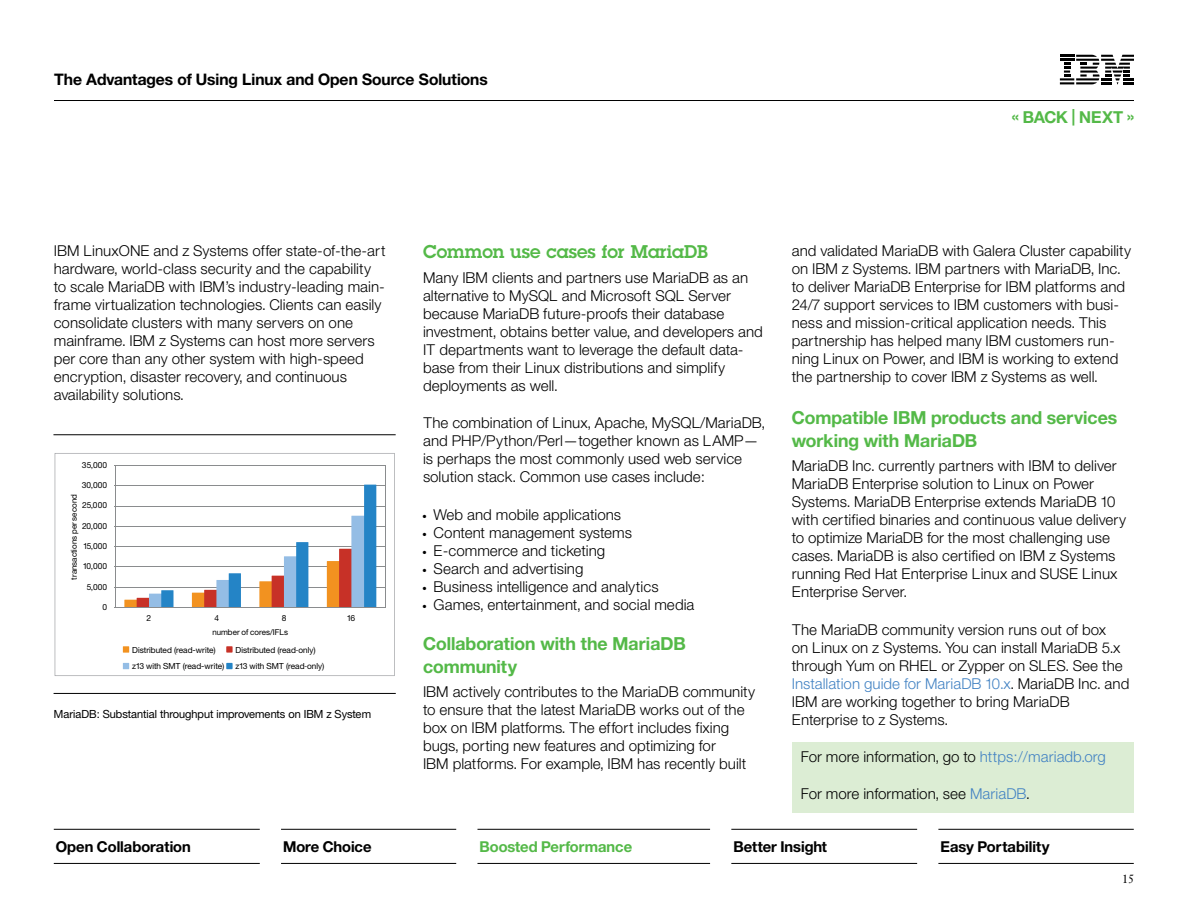
<style>
.page{position:relative;width:1188px;height:918px;background:#fff}
.page>*{position:absolute;margin:0;border:0;box-sizing:border-box;transform-origin:0 0}
.t1{font:700 18px/22.5px "Helv Neuefor IBM";color:#54b948}
.t2{font:600 18px "Lubalin Graph Std";color:#54b948}
.t3{font:700 16.5px "Helv Neuefor IBM";color:#54b948}
.t4{font:700 15.9px "Helv Neuefor IBM";color:#000}
.t5{font:300 15px/18px "Helv Neuefor IBM";color:#000}
.t6{font:15px "Helv Neue Boldfor IBM";color:#000}
.t7{font:15px "Helv Neue Boldfor IBM";color:#54b948}
.t8{font:12px "Janson Text LT Pro";color:#000}
.t9{font:11.25px "Helv Neuefor IBM";color:#000}
.t10{font:8.4px "Helv Neuefor IBM";color:#000}
.t11{font:8.1px "Helv Neuefor IBM";color:#000}
.s1{font-family:"Myriad"}
.s2{color:#4282c3}
</style>
<div class="page">
<hr style="left:54px;top:100px;width:1080px;height:1px;background:#000">
<svg style="left:1060px;top:55px;width:74px;height:29px"></svg>
<hr style="left:54px;top:829px;width:206px;height:1px;background:#000">
<hr style="left:54px;top:863px;width:206px;height:1px;background:#000">
<hr style="left:281px;top:829px;width:175px;height:1px;background:#000">
<hr style="left:281px;top:863px;width:175px;height:1px;background:#000">
<hr style="left:477px;top:829px;width:233px;height:1px;background:#000">
<hr style="left:477px;top:863px;width:233px;height:1px;background:#000">
<hr style="left:731px;top:829px;width:186px;height:1px;background:#000">
<hr style="left:731px;top:863px;width:186px;height:1px;background:#000">
<hr style="left:938px;top:829px;width:196px;height:1px;background:#000">
<hr style="left:938px;top:863px;width:196px;height:1px;background:#000">
<svg style="left:55px;top:453px;width:340px;height:223px"></svg>
<svg style="left:123px;top:646px;width:6px;height:7px"></svg>
<svg style="left:123px;top:663px;width:6px;height:6px"></svg>
<div style="left:226px;top:646px;width:7px;height:7px;background:#c73127"></div>
<div style="left:226px;top:663px;width:7px;height:6px;background:#2484c6"></div>
<hr style="left:53px;top:434px;width:343px;height:1px;background:#000">
<hr style="left:54px;top:693px;width:342px;height:1px;background:#000">
<div style="left:792px;top:742px;width:342px;height:71px;background:#dcedd4"></div>
<p class="t4" style="left:54px;top:69px;width:435px">The Advantages of Using Linux and Open Source Solutions</p>
<p class="t3" style="left:1012px;top:106px;width:124px">« BACK | NEXT «</p>
<p class="t5" style="left:54px;top:242px;width:333px">IBM LinuxONE and z Systems offer state-of-the-art hardware, world-class security and the capability</p>
<p class="t5" style="left:54px;top:296px;width:329px">frame virtualization technologies. Clients can easily</p>
<p class="t5" style="left:54px;top:278px;width:333px">to scale MariaDB with IBM s’ industry-leading main-</p>
<p class="t5" style="left:54px;top:314px;width:322px">consolidate clusters with many servers on one mainframe. IBM z Systems can host more servers per core than any other system with high-speed encryption, disaster recovery, and continuous availability solutions.</p>
<p class="t10" style="left:82px;top:460px;width:27px">35,000</p>
<p class="t10" style="left:82px;top:480px;width:27px">30,000</p>
<p class="t10" style="left:82px;top:500px;width:26px">25,000</p>
<p class="t10" style="left:82px;top:521px;width:26px">20,000</p>
<p class="t10" style="left:83px;top:541px;width:25px">15,000</p>
<p class="t10" style="left:83px;top:561px;width:25px">10,000</p>
<p class="t10" style="left:87px;top:581px;width:22px">5,000</p>
<p class="t10" style="left:102px;top:602px;width:6px">0</p>
<p class="t11" style="left:69px;top:580px;width:87px;rotate:-90deg">transactions per second</p>
<p class="t10" style="left:147px;top:613px;width:6px">2</p>
<p class="t10" style="left:214px;top:613px;width:6px">4</p>
<p class="t10" style="left:282px;top:613px;width:6px">8</p>
<p class="t10" style="left:347px;top:613px;width:10px">16</p>
<p class="t11" style="left:212px;top:627px;width:77px">number of cores/IFLs</p>
<p class="t10" style="left:236px;top:644px;width:82px">Distributed (read<span class="s1">-</span>only(</p>
<p class="t10" style="left:132px;top:644px;width:85px">Distributed (read-write)</p>
<p class="t10" style="left:132px;top:661px;width:94px">z13 with SMT (read-write)</p>
<p class="t10" style="left:236px;top:661px;width:90px">z13 with SMT (read<span class="s1">-</span>only(</p>
<p class="t9" style="left:54px;top:707px;width:319px">MariaDB: Substantial throughput improvements on IBM z System</p>
<p class="t2" style="left:423px;top:240px;width:287px">Common use cases for MariaDB</p>
<p class="t5" style="left:423px;top:268px;width:341px">Many IBM clients and partners use MariaDB as an alternative to MySQL and Microsoft SQL Server because MariaDB future-proofs their database investment, obtains better value, and developers and</p>
<p class="t5" style="left:423px;top:358px;width:304px">base from their Linux distributions and simplify</p>
<p class="t5" style="left:423px;top:340px;width:322px">IT departments want to leverage the default data-</p>
<p class="t5" style="left:423px;top:376px;width:136px">deployments as well.</p>
<p class="t5" style="left:423px;top:414px;width:343px">The combination of Linux, Apache, MySQL/MariaDB, and PHP/Python/Perl—together known as LAMP— is perhaps the most commonly used web service solution stack. Common use cases include:</p>
<p class="t5" style="left:434px;top:505px;width:189px">Web and mobile applications</p>
<p class="t5" style="left:434px;top:523px;width:200px">Content management systems</p>
<p class="t5" style="left:434px;top:541px;width:173px">E-commerce and ticketing</p>
<p class="t5" style="left:434px;top:559px;width:151px">Search and advertising</p>
<p class="t5" style="left:434px;top:577px;width:227px">Business intelligence and analytics</p>
<p class="t5" style="left:434px;top:595px;width:262px">Games, entertainment, and social media</p>
<p class="t1" style="left:423px;top:632px;width:264px">Collaboration with the MariaDB community</p>
<p class="t5" style="left:423px;top:683px;width:334px">IBM actively contributes to the MariaDB community to ensure that the latest MariaDB works out of the box on IBM platforms. The effort includes fixing bugs, porting new features and optimizing for<br>IBM platforms. For example, IBM has recently built</p>
<p class="t5" style="left:792px;top:242px;width:341px">and validated MariaDB with Galera Cluster capability on IBM z Systems. IBM partners with MariaDB, Inc. to deliver MariaDB Enterprise for IBM platforms and</p>
<p class="t5" style="left:792px;top:314px;width:316px">ness and mission-critical application needs. This</p>
<p class="t5" style="left:792px;top:296px;width:329px">24/7 support services to IBM customers with busi-</p>
<p class="t5" style="left:792px;top:332px;width:325px">partnership has helped many IBM customers run-</p>
<p class="t5" style="left:792px;top:368px;width:307px">the partnership to cover IBM z Systems as well.</p>
<p class="t1" style="left:792px;top:406px;width:327px">Compatible IBM products and services working with MariaDB</p>
<p class="t5" style="left:792px;top:457px;width:336px">MariaDB Inc. currently partners with IBM to deliver MariaDB Enterprise solution to Linux on Power Systems. MariaDB Enterprise extends MariaDB 10 with certified binaries and continuous value delivery to optimize MariaDB for the most challenging use cases. MariaDB is also certified on IBM z Systems running Red Hat Enterprise Linux and SUSE Linux Enterprise Server.</p>
<p class="t5" style="left:792px;top:620px;width:339px">The MariaDB community version runs out of box<br>on Linux on z Systems. You can install MariaDB 5.x through Yum on RHEL or Zypper on SLES. See the <span class="s2">Installation guide for MariaDB 10.</span> .<span class="s2">x</span> MariaDB Inc. and IBM are working together to bring MariaDB Enterprise to z Systems.</p>
<p class="t5" style="left:792px;top:350px;width:328px">ning Linux on Power, and IBM is working to extend</p>
<p class="t5" style="left:801px;top:747px;width:306px">For more information, go to <span class="s2">https://mariadb.org</span></p>
<p class="t5" style="left:801px;top:785px;width:230px">For more information, see <span class="s2">MariaDB</span>.</p>
<p class="t6" style="left:56px;top:837px;width:136px">Open Collaboration</p>
<p class="t6" style="left:283px;top:837px;width:90px">More Choice</p>
<p class="t7" style="left:480px;top:837px;width:154px">Boosted Performance</p>
<p class="t6" style="left:733px;top:837px;width:95px">Better Insight</p>
<p class="t6" style="left:941px;top:837px;width:111px">Easy Portability</p>
<p class="t8" style="left:1122px;top:871px;width:14px">15</p>
</div>
